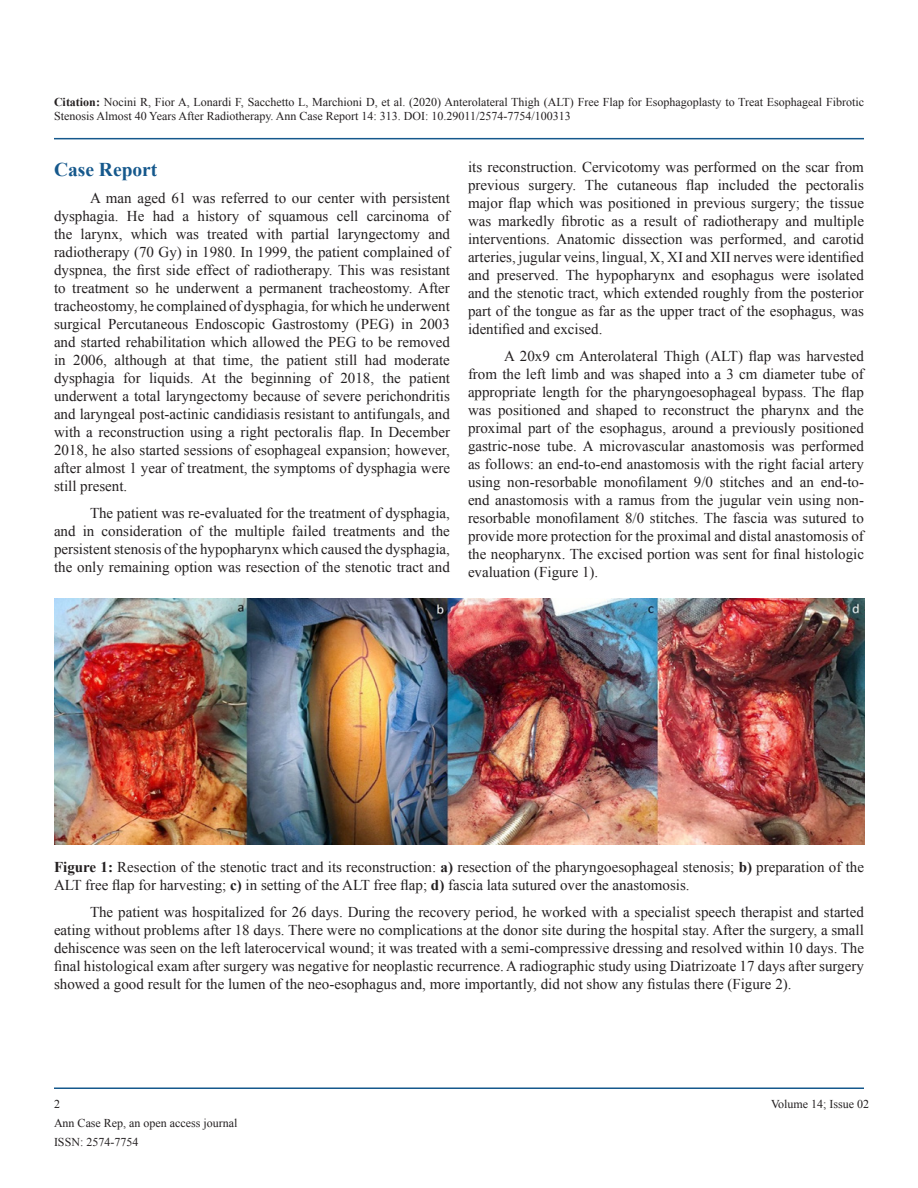
<style>
.page{position:relative;width:918px;height:1188px;background:#fff}
.page>*{position:absolute;margin:0;border:0;box-sizing:border-box;transform-origin:0 0}
.t1{font:700 19.5px "Times New Roman";color:#15588c}
.t2{font:15px/18px "Times New Roman";color:#231f20;text-align:justify}
.t3{font:12px/14.4px "Times New Roman";color:#231f20}
.s1{font-weight:700}
</style>
<div class="page">
<hr style="left:54px;top:138px;width:810px;height:1px;background:#15588c">
<hr style="left:54px;top:1088px;width:810px;height:1px;background:#15588c">
<img style="left:54px;top:598px;width:811px;height:247px">
<p class="t3" style="left:54px;top:94px;width:812px"><span class="s1">Citation:</span> Nocini R, Fior A, Lonardi F, Sacchetto L, Marchioni D, et al. (2020) Anterolateral Thigh (ALT) Free Flap for Esophagoplasty to Treat Esophageal Fibrotic<br>Stenosis Almost 40 Years After Radiotherapy. Ann Case Report 14: 313. DOI: 10.29011/2574-7754/100313</p>
<p class="t1" style="left:54px;top:156px;width:105px">Case Report</p>
<p class="t2" style="left:54px;top:188px;width:398px;text-indent:36px">A man aged 61 was referred to our center with persistent dysphagia. He had a history of squamous cell carcinoma of the larynx, which was treated with partial laryngectomy and radiotherapy (70 Gy) in 1980. In 1999, the patient complained of dyspnea, the first side effect of radiotherapy. This was resistant to treatment so he underwent a permanent tracheostomy. After tracheostomy, he complained of dysphagia, for which he underwent surgical Percutaneous Endoscopic Gastrostomy (PEG) in 2003 and started rehabilitation which allowed the PEG to be removed in 2006, although at that time, the patient still had moderate dysphagia for liquids. At the beginning of 2018, the patient underwent a total laryngectomy because of severe perichondritis and laryngeal post-actinic candidiasis resistant to antifungals, and with a reconstruction using a right pectoralis flap. In December 2018, he also started sessions of esophageal expansion; however, after almost 1 year of treatment, the symptoms of dysphagia were still present.</p>
<p class="t2" style="left:54px;top:503px;width:398px;text-indent:36px">The patient was re-evaluated for the treatment of dysphagia, and in consideration of the multiple failed treatments and the persistent stenosis of the hypopharynx which caused the dysphagia, the only remaining option was resection of the stenotic tract and</p>
<p class="t2" style="left:468px;top:157px;width:398px">its reconstruction. Cervicotomy was performed on the scar from previous surgery. The cutaneous flap included the pectoralis major flap which was positioned in previous surgery; the tissue was markedly fibrotic as a result of radiotherapy and multiple interventions. Anatomic dissection was performed, and carotid arteries, jugular veins, lingual, X, XI and XII nerves were identified and preserved. The hypopharynx and esophagus were isolated and the stenotic tract, which extended roughly from the posterior part of the tongue as far as the upper tract of the esophagus, was identified and excised.</p>
<p class="t2" style="left:468px;top:346px;width:398px;text-indent:36px">A 20x9 cm Anterolateral Thigh (ALT) flap was harvested from the left limb and was shaped into a 3 cm diameter tube of appropriate length for the pharyngoesophageal bypass. The flap was positioned and shaped to reconstruct the pharynx and the proximal part of the esophagus, around a previously positioned gastric-nose tube. A microvascular anastomosis was performed as follows: an end-to-end anastomosis with the right facial artery using non-resorbable monofilament 9/0 stitches and an end-to&shy;end anastomosis with a ramus from the jugular vein using non&shy;resorbable monofilament 8/0 stitches. The fascia was sutured to provide more protection for the proximal and distal anastomosis of the neopharynx. The excised portion was sent for final histologic evaluation (Figure 1).</p>
<p class="t2" style="left:54px;top:858px;width:811px"><span class="s1">Figure 1:</span> Resection of the stenotic tract and its reconstruction: <span class="s1">a)</span> resection of the pharyngoesophageal stenosis; <span class="s1">b)</span> preparation of the<br>ALT free flap for harvesting; <span class="s1">c)</span> in setting of the ALT free flap; <span class="s1">d)</span> fascia lata sutured over the anastomosis.</p>
<p class="t2" style="left:54px;top:903px;width:812px;text-indent:36px">The patient was hospitalized for 26 days. During the recovery period, he worked with a specialist speech therapist and started eating without problems after 18 days. There were no complications at the donor site during the hospital stay. After the surgery, a small dehiscence was seen on the left laterocervical wound; it was treated with a semi-compressive dressing and resolved within 10 days. The final histological exam after surgery was negative for neoplastic recurrence. A radiographic study using Diatrizoate 17 days after surgery showed a good result for the lumen of the neo-esophagus and, more importantly, did not show any fistulas there (Figure 2).</p>
<p class="t3" style="left:54px;top:1096px;width:7px">2</p>
<p class="t3" style="left:771px;top:1096px;width:100px">Volume 14; Issue 02</p>
<p class="t3" style="left:54px;top:1116px;width:185px">Ann Case Rep, an open access journal</p>
<p class="t3" style="left:54px;top:1135px;width:86px">ISSN: 2574-7754</p>
</div>
